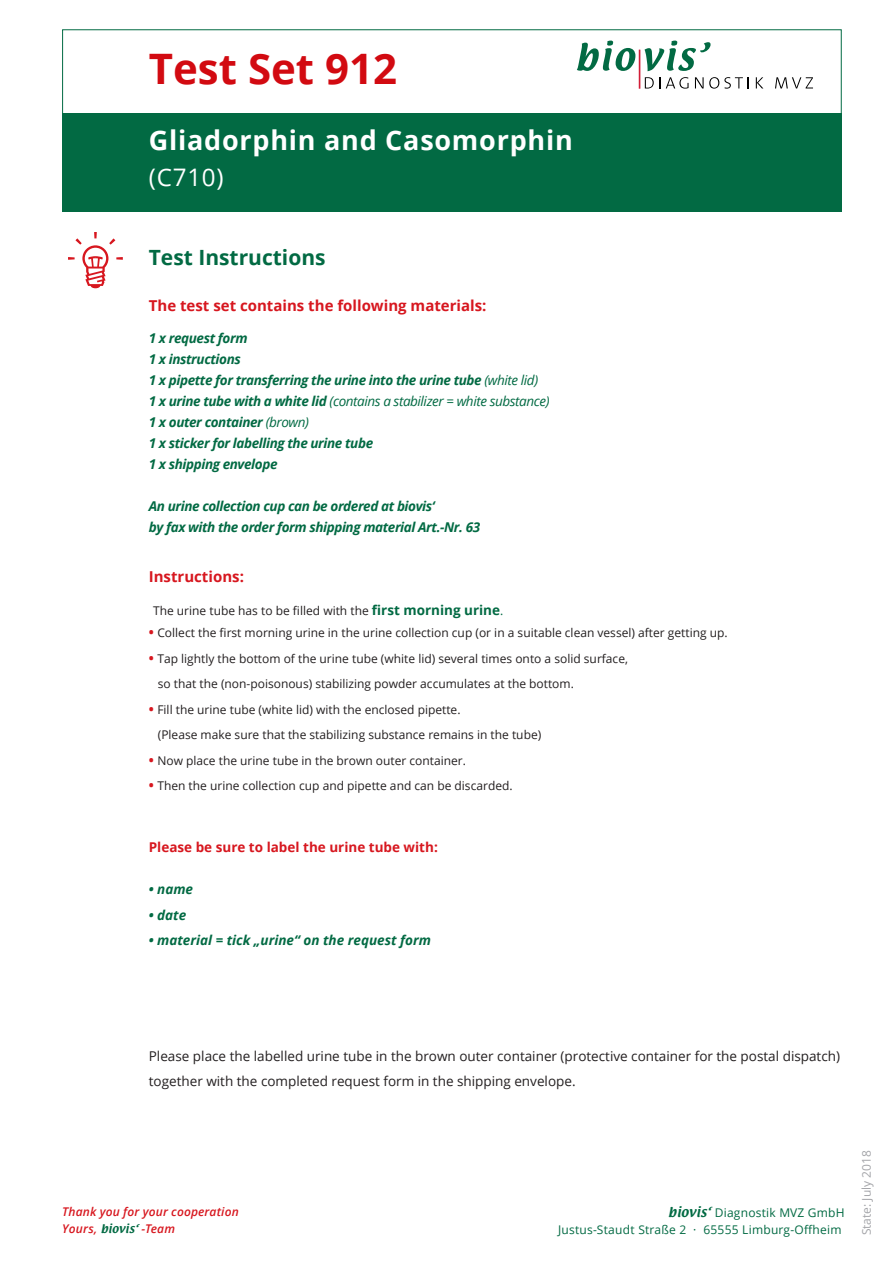
<style>
.page{position:relative;width:893px;height:1263px;background:#fff}
.page>*{position:absolute;margin:0;border:0;box-sizing:border-box;transform-origin:0 0}
.t1{font:700 42px "Open Sans";color:#d20a11}
.t2{font:700 27px "Open Sans";letter-spacing:.03em;color:#fff}
.t3{font:24.15px "Open Sans";color:#fff}
.t4{font:700 21px "Open Sans";color:#026a43}
.t5{font:700 15px "Open Sans";color:#d7171f}
.t6{font:italic 700 13.5px/21px "Open Sans";letter-spacing:-.03em;color:#026a43}
.t7{font:13.5px/25.5px "Open Sans";color:#231f20}
.t8{font:italic 700 13.5px "Open Sans";color:#026a43}
.t9{font:700 13.5px "Open Sans";color:#d7171f}
.t10{font:12px/25.5px "Open Sans";color:#231f20}
.t11{font:12px/17.4px "Open Sans";letter-spacing:.02em;color:#026a43;text-align:right}
.t12{font:italic 600 12px/17.4px "Open Sans";letter-spacing:.01em;color:#d7171f}
.t13{font:12px "Open Sans";color:#a4a5a9}
.s1{font-weight:400}
.s2{font-weight:700;font-size:13.5px;color:#026a43}
.s3{color:#026a43}
.s4{font-weight:700;font-size:13.5px;color:#d7171f}
.s5{font-family:"Textile";font-weight:400;font-style:normal;font-size:10.5px;color:#026a43}
.s6{font-family:"Textile"}
</style>
<div class="page">
<div style="left:62px;top:113px;width:780px;height:99px;background:#026a43"></div>
<div style="left:62px;top:29px;width:780px;height:85px;border:1px solid #026a43"></div>
<svg style="left:577px;top:41px;width:58px;height:30px"></svg>
<svg style="left:644px;top:41px;width:66px;height:30px"></svg>
<svg style="left:645px;top:77px;width:43px;height:12px"></svg>
<svg style="left:695px;top:77px;width:54px;height:12px"></svg>
<svg style="left:756px;top:77px;width:7px;height:11px"></svg>
<svg style="left:775px;top:77px;width:38px;height:11px"></svg>
<hr style="left:639px;top:50px;width:1px;height:39px;background:#d21e38">
<svg style="left:68px;top:232px;width:55px;height:56px"></svg>
<h1 class="t1" style="left:149px;top:39px;width:250px">Test Set 912</h1>
<h2 class="t2" style="left:149px;top:121px;width:425px">Gliadorphin and Casomorphin</h2>
<h3 class="t3" style="left:149px;top:161px;width:76px">(C710)</h3>
<h3 class="t4" style="left:149px;top:242px;width:178px">Test Instructions</h3>
<p class="t5" style="left:149px;top:294px;width:339px">The test set contains the following materials:</p>
<p class="t6" style="left:149px;top:327px;width:402px">1 x request form<br>1 x instructions<br>1 x pipette for transferring the urine into the urine tube <span class="s1">(white lid)<br></span>1 x urine tube with a white lid <span class="s1">(contains a stabilizer = white substance)<br></span>1 x outer container <span class="s1">(brown)<br></span>1 x sticker for labelling the urine tube<br>1 x shipping envelope</p>
<p class="t6" style="left:149px;top:496px;width:333px">An urine collection cup can be ordered at biovis‘<br>by fax with the order form shipping material Art.-Nr. 63</p>
<p class="t5" style="left:149px;top:566px;width:97px">Instructions:</p>
<p class="t10" style="left:153px;top:597px;width:352px">The urine tube has to be filled with the <span class="s2">first morning urine</span><span class="s3">.</span></p>
<p class="t10" style="left:149px;top:620px;width:580px"><span class="s4">•</span> Collect the first morning urine in the urine collection cup (or in a suitable clean vessel) after getting up.</p>
<p class="t10" style="left:158px;top:645px;width:472px;text-indent:-9px"><span class="s4">•</span> Tap lightly the bottom of the urine tube (white lid) several times onto a solid surface, so that the (non-poisonous) stabilizing powder accumulates at the bottom.</p>
<p class="t10" style="left:158px;top:696px;width:385px;text-indent:-9px"><span class="s4">•</span> Fill the urine tube (white lid) with the enclosed pipette.<br>(Please make sure that the stabilizing substance remains in the tube)</p>
<p class="t10" style="left:149px;top:747px;width:319px"><span class="s4">•</span> Now place the urine tube in the brown outer container.</p>
<p class="t10" style="left:149px;top:773px;width:365px"><span class="s4">•</span> Then the urine collection cup and pipette and can be discarded.</p>
<p class="t9" style="left:149px;top:838px;width:291px">Please be sure to label the urine tube with:</p>
<p class="t6" style="left:149px;top:878px;width:46px">• name</p>
<p class="t6" style="left:149px;top:904px;width:39px">• date</p>
<p class="t8" style="left:149px;top:931px;width:284px">• material = tick „urine“ on the request form</p>
<p class="t7" style="left:149px;top:1043px;width:693px">Please place the labelled urine tube in the brown outer container (protective container for the postal dispatch) together with the completed request form in the shipping envelope.</p>
<p class="t12" style="left:62px;top:1203px;width:178px">Thank you for your cooperation<br>Yours, <span class="s5">biovis‘</span> -Team</p>
<p class="t11" style="left:558px;top:1203px;width:288px"><span class="s6">biovis‘</span> Diagnostik MVZ GmbH<br>Justus-Staudt Straße 2 · 65555 Limburg-Offheim</p>
<p class="t13" style="left:858px;top:1235px;width:87px;rotate:-90deg">State: July 2018</p>
</div>
